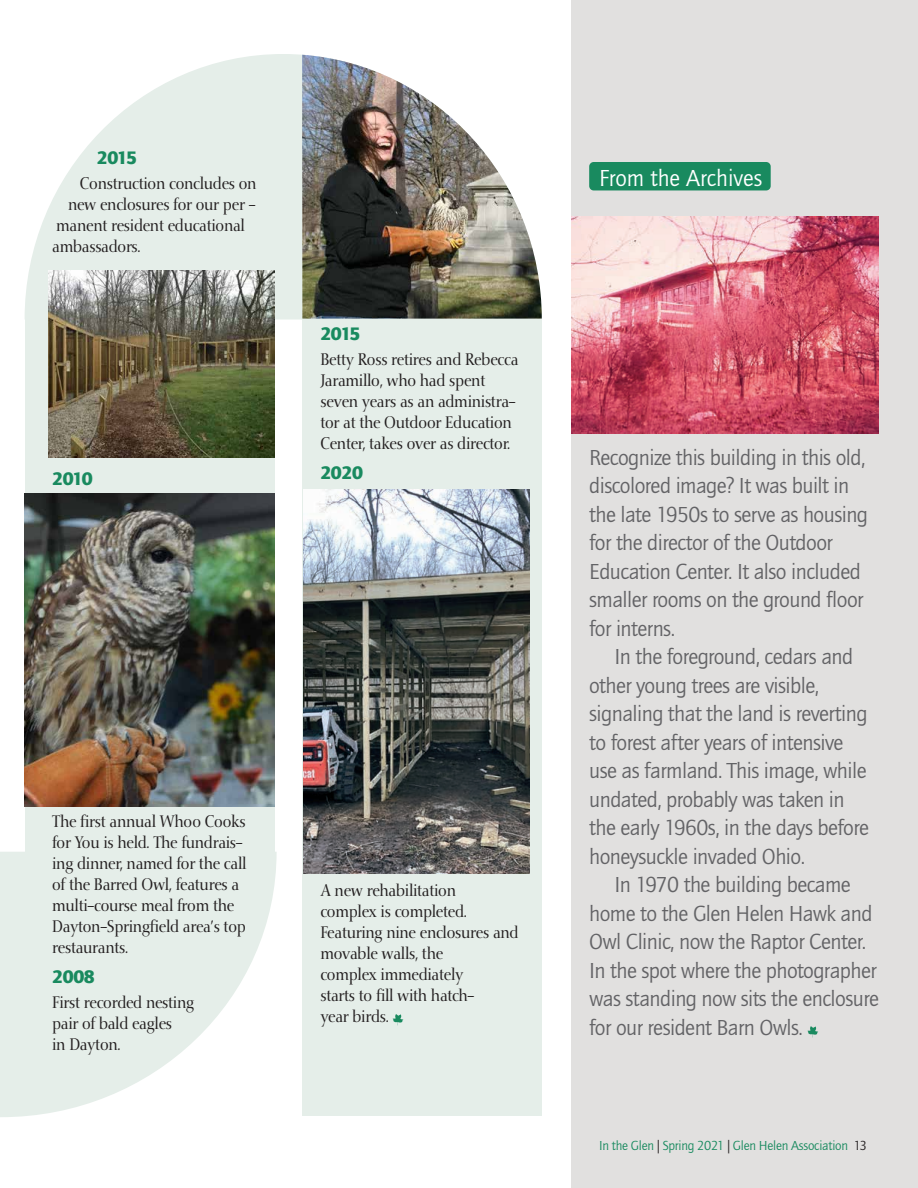
<style>
.page{position:relative;width:918px;height:1188px;background:#fff}
.page>*{position:absolute;margin:0;border:0;box-sizing:border-box;transform-origin:0 0}
.t1{font:24px "Quay Sans ITC Pro";color:#fff}
.t2{font:22.5px/28.5px "Quay Sans ITC Pro";letter-spacing:-.025em;color:#636366}
.t3{font:900 18.75px "Quay Sans ITC Pro";letter-spacing:-.02em;color:#198a5f}
.t4{font:16.5px/21px "Nofret";letter-spacing:-.015em;color:#231f20;scale:.9 1}
.t5{font:13.5px "Quay Sans ITC Pro";letter-spacing:-.015em;color:#198a5f}
.s1{color:#231f20}
</style>
<div class="page">
<div style="left:303px;top:320px;width:239px;height:796px;background:#e5eee9"></div>
<svg style="left:25px;top:54px;width:517px;height:266px;fill:#e5eee9"></svg>
<img style="left:302px;top:55px;width:240px;height:264px">
<div style="left:25px;top:317px;width:249px;height:555px;background:#e5eee9"></div>
<img style="left:25px;top:494px;width:249px;height:313px">
<svg style="left:0;top:852px;width:277px;height:265px;fill:#e5eee9"></svg>
<div style="left:571px;top:0;width:347px;height:1188px;background:#e1e0df"></div>
<div style="left:589px;top:162px;width:182px;height:28px;background:#198a5f;border-radius:5px"></div>
<svg style="left:807px;top:1026px;width:11px;height:12px"></svg>
<img style="left:571px;top:216px;width:308px;height:217px">
<svg style="left:393px;top:1014px;width:10px;height:11px"></svg>
<img style="left:49px;top:270px;width:226px;height:188px">
<img style="left:303px;top:489px;width:226px;height:385px">
<p class="t3" style="left:97px;top:145px;width:42px">2015</p>
<p class="t4" style="left:80px;top:173px;width:198px">Construction concludes on</p>
<p class="t4" style="left:68px;top:194px;width:210px">new enclosures for our per -</p>
<p class="t4" style="left:56px;top:215px;width:211px">manent resident educational</p>
<p class="t4" style="left:52px;top:236px;width:100px">ambassadors.</p>
<p class="t3" style="left:52px;top:466px;width:42px">2010</p>
<p class="t3" style="left:320px;top:321px;width:42px">2015</p>
<p class="t4" style="left:320px;top:350px;width:222px">Betty Ross retires and Rebecca<br>Jaramillo, who had spent seven years as an administra&shy;tor at the Outdoor Education<br>Center, takes over as director.</p>
<p class="t3" style="left:320px;top:461px;width:44px">2020</p>
<p class="t4" style="left:52px;top:811px;width:217px">The first annual Whoo Cooks for You is held. The fundrais&shy;ing dinner, named for the call of the Barred Owl, features a multi-course meal from the<br>Dayton-Springfield area’s top restaurants.</p>
<p class="t3" style="left:52px;top:964px;width:44px">2008</p>
<p class="t4" style="left:52px;top:992px;width:159px">First recorded nesting pair of bald eagles<br>in Dayton.</p>
<p class="t4" style="left:320px;top:881px;width:222px">A new rehabilitation<br>complex is completed.<br>Featuring nine enclosures and movable walls, the<br>complex immediately<br>starts to fill with hatch-<br>year birds.</p>
<p class="t1" style="left:599px;top:164px;width:165px">From the Archives</p>
<p class="t2" style="left:589px;top:443px;width:280px">Recognize this building in this old, discolored image? It was built in the late 1950s to serve as housing for the director of the Outdoor<br>Education Center. It also included smaller rooms on the ground floor for interns.</p>
<p class="t2" style="left:589px;top:642px;width:281px;text-indent:25px">In the foreground, cedars and other young trees are visible, signaling that the land is reverting to forest after years of intensive use as farmland. This image, while undated, probably was taken in the early 1960s, in the days before honeysuckle invaded Ohio.</p>
<p class="t2" style="left:589px;top:870px;width:291px;text-indent:25px">In 1970 the building became home to the Glen Helen Hawk and<br>Owl Clinic, now the Raptor Center.<br>In the spot where the photographer was standing now sits the enclosure for our resident Barn Owls.</p>
<p class="t5" style="left:599px;top:1138px;width:269px">In the Glen <span class="s1">|</span> Spring 2021 <span class="s1">|</span> Glen Helen Association <span class="s1">13</span></p>
</div>
